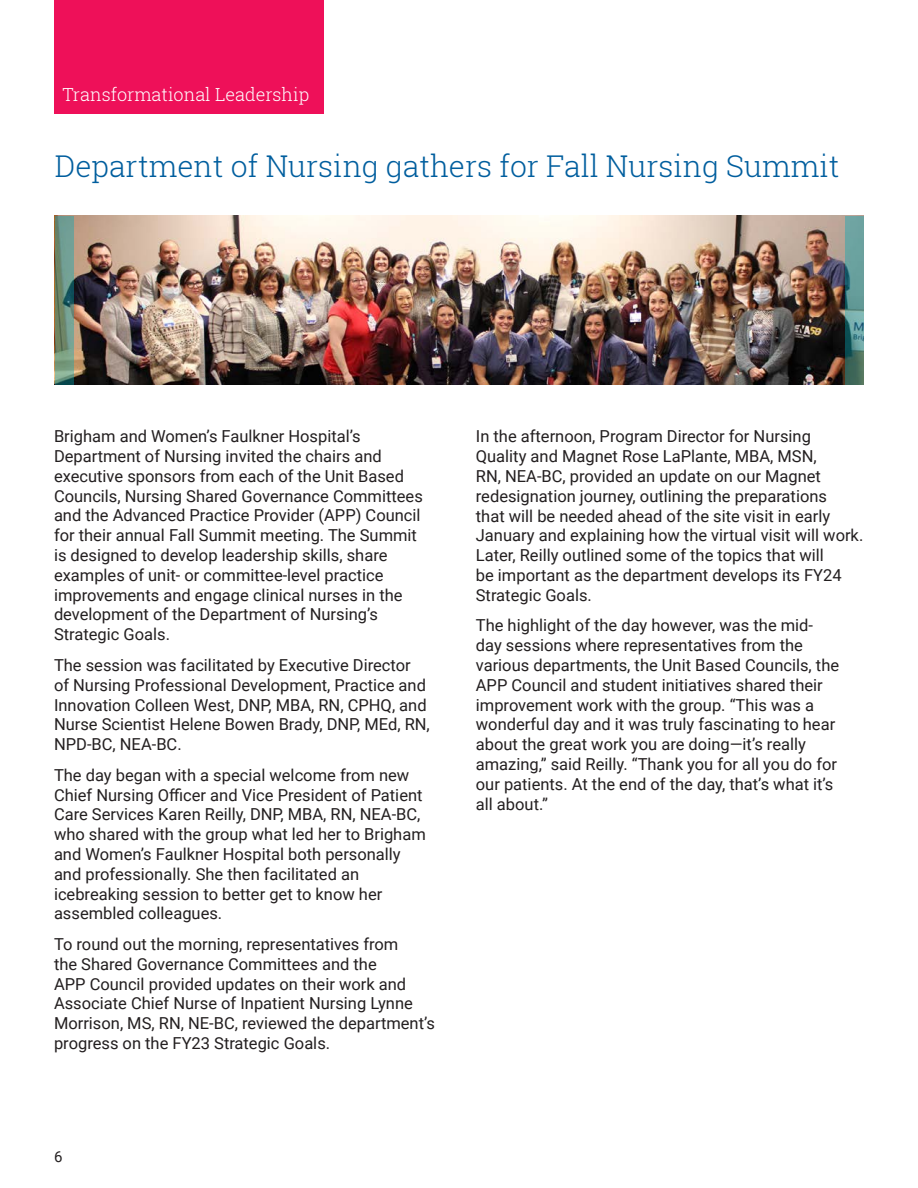
<style>
.page{position:relative;width:918px;height:1188px;background:#fff}
.page>*{position:absolute;margin:0;border:0;box-sizing:border-box;transform-origin:0 0}
.Headline{font:300 30px "Roboto Slab";color:#005e9e}
.Body{font:300 18px "Roboto Slab";color:#fff}
.Body-2{font:16.5px/19.8px "Roboto";color:#231f20}
.t1{font:15px "Roboto";color:#231f20}
</style>
<div class="page">
<div style="left:54px;top:0;width:270px;height:114px;background:#ee1059"></div>
<img style="left:73px;top:216px;width:772px;height:169px">
<svg style="left:55px;top:216px;width:18px;height:169px;background:#688e7b"></svg>
<svg style="left:845px;top:216px;width:19px;height:169px;background:#588d8a"></svg>
<p class="Body" style="left:62px;top:82px;width:248px">Transformational Leadership</p>
<p class="Headline" style="left:55px;top:145px;width:786px">Department of Nursing gathers for Fall Nursing Summit</p>
<p class="Body-2" style="left:54px;top:426px;width:370px">Brigham and Women’s Faulkner Hospital’s Department of Nursing invited the chairs and executive sponsors from each of the Unit Based Councils, Nursing Shared Governance Committees and the Advanced Practice Provider (APP) Council for their annual Fall Summit meeting. The Summit is designed to develop leadership skills, share examples of unit- or committee-level practice improvements and engage clinical nurses in the development of the Department of Nursing’s Strategic Goals.</p>
<p class="Body-2" style="left:54px;top:655px;width:377px">The session was facilitated by Executive Director of Nursing Professional Development, Practice and Innovation Colleen West, DNP, MBA, RN, CPHQ, and Nurse Scientist Helene Bowen Brady, DNP, MEd, RN, NPD-BC, NEA-BC.</p>
<p class="Body-2" style="left:54px;top:764px;width:373px">The day began with a special welcome from new Chief Nursing Officer and Vice President of Patient Care Services Karen Reilly, DNP, MBA, RN, NEA-BC, who shared with the group what led her to Brigham and Women’s Faulkner Hospital both personally and professionally. She then facilitated an icebreaking session to better get to know her assembled colleagues.</p>
<p class="Body-2" style="left:54px;top:934px;width:383px">To round out the morning, representatives from<br>the Shared Governance Committees and the<br>APP Council provided updates on their work and Associate Chief Nurse of Inpatient Nursing Lynne Morrison, MS, RN, NE-BC, reviewed the department’s progress on the FY23 Strategic Goals.</p>
<p class="t1" style="left:54px;top:1146px;width:10px">6</p>
<p class="Body-2" style="left:476px;top:426px;width:389px">In the afternoon, Program Director for Nursing Quality and Magnet Rose LaPlante, MBA, MSN,<br>RN, NEA-BC, provided an update on our Magnet redesignation journey, outlining the preparations<br>that will be needed ahead of the site visit in early January and explaining how the virtual visit will work.<br>Later, Reilly outlined some of the topics that will<br>be important as the department develops its FY24<br>Strategic Goals.</p>
<p class="Body-2" style="left:476px;top:615px;width:365px">The highlight of the day however, was the mid&shy;day sessions where representatives from the various departments, the Unit Based Councils, the APP Council and student initiatives shared their improvement work with the group. “This was a wonderful day and it was truly fascinating to hear about the great work you are doing—it’s really amazing,” said Reilly. “Thank you for all you do for our patients. At the end of the day, that’s what it’s all about.”</p>
</div>
